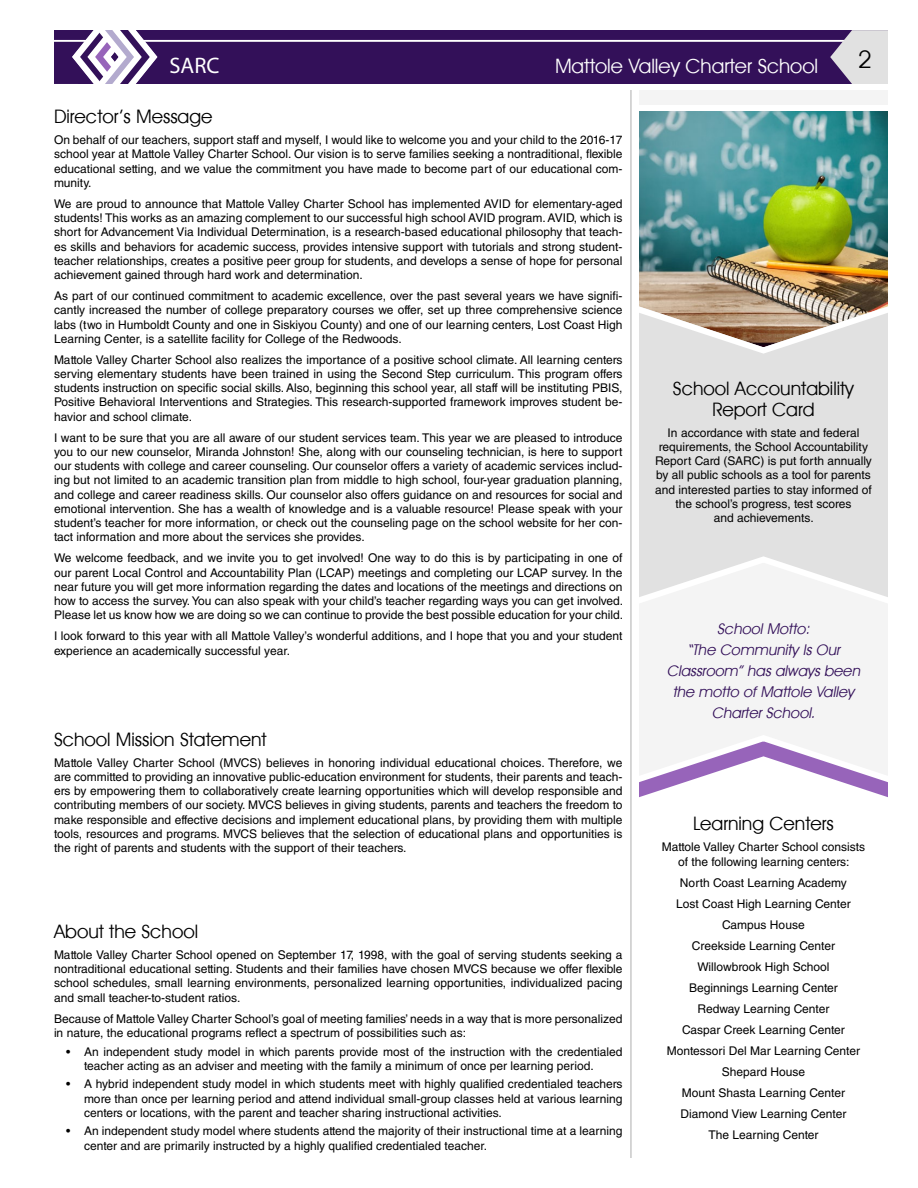
<style>
.page{position:relative;width:918px;height:1188px;background:#fff}
.page>*{position:absolute;margin:0;border:0;box-sizing:border-box;transform-origin:0 0}
.t1{font:30px "Avant Garde T.";color:#010101}
.t2{font:24px "Avant Garde T.";color:#fff}
.t3{font:22.5px/21px "Avant Garde T.";color:#010101;text-align:center}
.t4{font:22.5px "Myriad Pro";color:#fff}
.t5{font:italic 18px/21px "Avant Garde T.";color:#331059;text-align:center}
.t6{font:12px/14.2px "Helvetica LT Std";color:#010101;text-align:justify}
</style>
<div class="page">
<div style="left:639px;top:90px;width:249px;height:1068px;background:#f4f4f4"></div>
<hr style="left:630px;top:90px;width:2px;height:1068px;background:#c8c8c8">
<div style="left:54px;top:30px;width:776px;height:54px;background:#331059"></div>
<hr style="left:54px;top:40px;width:834px;height:2px;background:#fff">
<svg style="left:830px;top:30px;width:58px;height:54px;background:#c0bac7"></svg>
<svg style="left:67px;top:30px;width:95px;height:54px"></svg>
<svg style="left:631px;top:358px;width:257px;height:252px"></svg>
<img style="left:631px;top:102px;width:257px;height:256px">
<div style="left:631px;top:810px;width:257px;height:348px;background:#fff"></div>
<svg style="left:631px;top:731px;width:257px;height:79px"></svg>
<h3 class="t4" style="left:170px;top:51px;width:52px">SARC</h3>
<h2 class="t2" style="left:555px;top:53px;width:265px">Mattole Valley Charter School</h2>
<h1 class="t1" style="left:858px;top:44px;width:16px">2</h1>
<h3 class="t3" style="left:54px;top:106px;width:160px">Director’s Message</h3>
<p class="t6" style="left:54px;top:133px;width:570px">On behalf of our teachers, support staff and myself, I would like to welcome you and your child to the 2016-17 school year at Mattole Valley Charter School. Our vision is to serve families seeking a nontraditional, flexible educational setting, and we value the commitment you have made to become part of our educational com&shy;munity.</p>
<p class="t6" style="left:54px;top:196px;width:570px">We are proud to announce that Mattole Valley Charter School has implemented AVID for elementary-aged students! This works as an amazing complement to our successful high school AVID program. AVID, which is short for Advancement Via Individual Determination, is a research-based educational philosophy that teach&shy;es skills and behaviors for academic success, provides intensive support with tutorials and strong student&shy;teacher relationships, creates a positive peer group for students, and develops a sense of hope for personal achievement gained through hard work and determination.</p>
<p class="t6" style="left:54px;top:289px;width:570px">As part of our continued commitment to academic excellence, over the past several years we have signifi&shy;cantly increased the number of college preparatory courses we offer, set up three comprehensive science labs (two in Humboldt County and one in Siskiyou County) and one of our learning centers, Lost Coast High Learning Center, is a satellite facility for College of the Redwoods.</p>
<p class="t6" style="left:54px;top:352px;width:570px">Mattole Valley Charter School also realizes the importance of a positive school climate. All learning centers serving elementary students have been trained in using the Second Step curriculum. This program offers students instruction on specific social skills. Also, beginning this school year, all staff will be instituting PBIS, Positive Behavioral Interventions and Strategies. This research-supported framework improves student be&shy;havior and school climate.</p>
<p class="t6" style="left:54px;top:430px;width:570px">I want to be sure that you are all aware of our student services team. This year we are pleased to introduce you to our new counselor, Miranda Johnston! She, along with our counseling technician, is here to support our students with college and career counseling. Our counselor offers a variety of academic services includ&shy;ing but not limited to an academic transition plan from middle to high school, four-year graduation planning, and college and career readiness skills. Our counselor also offers guidance on and resources for social and emotional intervention. She has a wealth of knowledge and is a valuable resource! Please speak with your student’s teacher for more information, or check out the counseling page on the school website for her con&shy;tact information and more about the services she provides.</p>
<p class="t6" style="left:54px;top:551px;width:571px">We welcome feedback, and we invite you to get involved! One way to do this is by participating in one of our parent Local Control and Accountability Plan (LCAP) meetings and completing our LCAP survey. In the near future you will get more information regarding the dates and locations of the meetings and directions on how to access the survey. You can also speak with your child’s teacher regarding ways you can get involved.<br>Please let us know how we are doing so we can continue to provide the best possible education for your child.</p>
<p class="t6" style="left:54px;top:629px;width:570px">I look forward to this year with all Mattole Valley’s wonderful additions, and I hope that you and your student experience an academically successful year.</p>
<h3 class="t3" style="left:673px;top:377px;width:182px">School Accountability<br>Report Card</h3>
<p class="t6" style="left:655px;top:425px;width:218px;text-align:center">In accordance with state and federal requirements, the School Accountability Report Card (SARC) is put forth annually by all public schools as a tool for parents and interested parties to stay informed of the school’s progress, test scores<br>and achievements.</p>
<h3 class="t5" style="left:667px;top:619px;width:198px">SchoolMotto:<br>“The Community IsOur<br>Classroom”hasalwaysbeen the motto ofMattole Valley<br>CharterSchool.</h3>
<h3 class="t3" style="left:54px;top:728px;width:214px">School Mission Statement</h3>
<p class="t6" style="left:54px;top:755px;width:570px">Mattole Valley Charter School (MVCS) believes in honoring individual educational choices. Therefore, we are committed to providing an innovative public-education environment for students, their parents and teach&shy;ers by empowering them to collaboratively create learning opportunities which will develop responsible and contributing members of our society. MVCS believes in giving students, parents and teachers the freedom to make responsible and effective decisions and implement educational plans, by providing them with multiple tools, resources and programs. MVCS believes that the selection of educational plans and opportunities is the right of parents and students with the support of their teachers.</p>
<h3 class="t3" style="left:54px;top:921px;width:146px">About the School</h3>
<p class="t6" style="left:54px;top:948px;width:570px">Mattole Valley Charter School opened on September 17, 1998, with the goal of serving students seeking a nontraditional educational setting. Students and their families have chosen MVCS because we offer flexible school schedules, small learning environments, personalized learning opportunities, individualized pacing and small teacher-to-student ratios.</p>
<p class="t6" style="left:54px;top:1011px;width:570px">Because of Mattole Valley Charter School’s goal of meeting families’ needs in a way that is more personalized in nature, the educational programs reflect a spectrum of possibilities such as:</p>
<p class="t6" style="left:84px;top:1044px;width:540px;text-indent:-18px">• An independent study model in which parents provide most of the instruction with the credentialed teacher acting as an adviser and meeting with the family a minimum of once per learning period.</p>
<p class="t6" style="left:84px;top:1077px;width:540px;text-indent:-18px">• A hybrid independent study model in which students meet with highly qualified credentialed teachers more than once per learning period and attend individual small-group classes held at various learning centers or locations, with the parent and teacher sharing instructional activities.</p>
<p class="t6" style="left:84px;top:1124px;width:540px;text-indent:-18px">• An independent study model where students attend the majority of their instructional time at a learning center and are primarily instructed by a highly qualified credentialed teacher.</p>
<h3 class="t3" style="left:693px;top:813px;width:142px">Learning Centers</h3>
<p class="t6" style="left:662px;top:840px;width:205px;text-align:center">Mattole Valley Charter School consists of the following learning centers:</p>
<p class="t6" style="left:667px;top:872px;width:195px;line-height:21px;text-align:center">North Coast Learning Academy<br>Lost Coast High Learning Center<br>Campus House<br>Creekside Learning Center<br>Willowbrook High School<br>Beginnings Learning Center<br>Redway Learning Center<br>Caspar Creek Learning Center<br>Montessori Del Mar Learning Center<br>Shepard House<br>Mount Shasta Learning Center<br>Diamond View Learning Center<br>The Learning Center</p>
</div>
